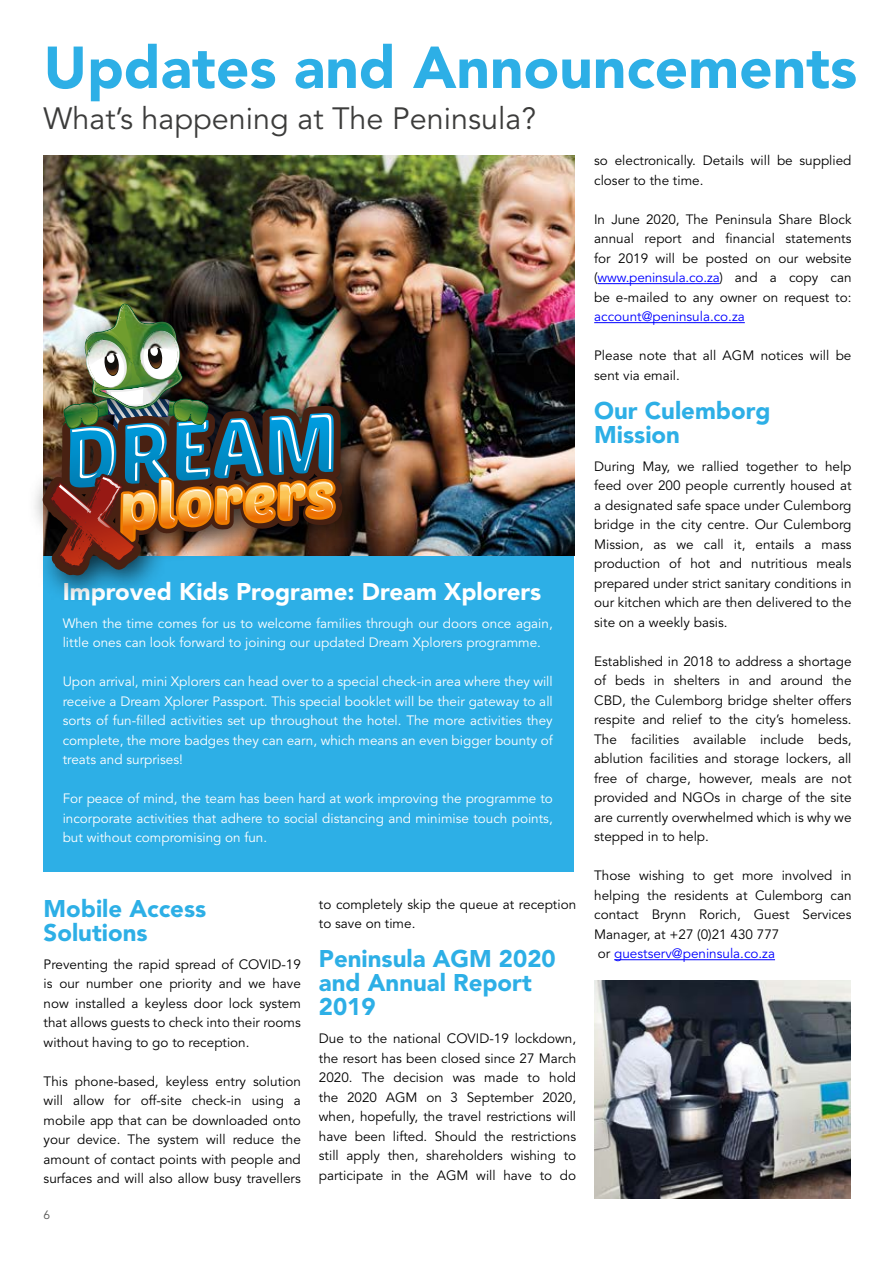
<style>
.page{position:relative;width:893px;height:1263px;background:#fff}
.page>*{position:absolute;margin:0;border:0;box-sizing:border-box;transform-origin:0 0}
.t1{font:900 58.5px "Avenir LT Std";color:#2dafe6}
.t2{font:30.6px "Avenir LT Std";color:#3c3c3b}
.t3{font:900 24px/24px "Avenir LT Std";color:#2dafe6}
.t4{font:900 24px "Avenir LT Std";color:#fff}
.t5{font:13.5px/19.5px "Avenir LT Std";color:#000;text-align:justify}
.t6{font:13.5px/19.5px "Avenir LT Std";color:#fff;text-align:justify}
.t7{font:13.5px "Avenir LT Std";color:#00f}
.t8{font:12px "Avenir LT Std";color:#575756}
.s1{color:#00f}
</style>
<div class="page">
<div style="left:43px;top:522px;width:530px;height:350px;background:#2dafe6"></div>
<hr style="left:598px;top:283px;width:122px;height:1px;background:#00f">
<hr style="left:594px;top:322px;width:151px;height:1px;background:#00f">
<hr style="left:614px;top:959px;width:161px;height:1px;background:#00f">
<img style="left:44px;top:155px;width:530px;height:400px">
<div style="left:26px;top:288px;width:345px;height:316px;background:#000;opacity:.75"></div>
<svg style="left:334px;top:338px;width:6px;height:237px"></svg>
<img style="left:26px;top:302px;width:308px;height:273px">
<img style="left:175px;top:403px;width:28px;height:20px">
<img style="left:595px;top:980px;width:255px;height:218px">
<h1 class="t1" style="left:44px;top:32px;width:815px">Updates and Announcements</h1>
<h2 class="t2" style="left:44px;top:101px;width:494px">What’s happening at The Peninsula?</h2>
<h3 class="t4" style="left:63px;top:577px;width:480px">Improved Kids Programe: Dream Xplorers</h3>
<p class="t6" style="left:63px;top:614px;width:492px">When the time comes for us to welcome families through our doors once again, little ones can look forward to joining our updated Dream Xplorers programme.</p>
<p class="t6" style="left:63px;top:672px;width:492px">Upon arrival, mini Xplorers can head over to a special check-in area where they will receive a Dream Xplorer Passport. This special booklet will be their gateway to all sorts of fun-filled activities set up throughout the hotel. The more activities they complete, the more badges they can earn, which means an even bigger bounty of treats and surprises!</p>
<p class="t6" style="left:63px;top:789px;width:492px">For peace of mind, the team has been hard at work improving the programme to incorporate activities that adhere to social distancing and minimise touch points, but without compromising on fun.</p>
<h3 class="t3" style="left:44px;top:896px;width:164px">Mobile Access<br>Solutions</h3>
<p class="t5" style="left:44px;top:954px;width:259px">Preventing the rapid spread of COVID-19 is our number one priority and we have now installed a keyless door lock system that allows guests to check into their rooms without having to go to reception.</p>
<p class="t5" style="left:44px;top:1071px;width:259px">This phone-based, keyless entry solution will allow for off-site check-in using a mobile app that can be downloaded onto your device. The system will reduce the amount of contact points with people and surfaces and will also allow busy travellers</p>
<p class="t8" style="left:44px;top:1208px;width:8px">6</p>
<p class="t5" style="left:319px;top:895px;width:259px">to completely skip the queue at reception to save on time.</p>
<h3 class="t3" style="left:319px;top:947px;width:238px">Peninsula AGM 2020 and Annual Report<br>2019</h3>
<p class="t5" style="left:319px;top:1029px;width:259px">Due to the national COVID-19 lockdown, the resort has been closed since 27 March 2020. The decision was made to hold the 2020 AGM on 3 September 2020, when, hopefully, the travel restrictions will have been lifted. Should the restrictions still apply then, shareholders wishing to participate in the AGM will have to do</p>
<p class="t5" style="left:594px;top:151px;width:259px">so electronically. Details will be supplied closer to the time.</p>
<p class="t5" style="left:594px;top:210px;width:259px">In June 2020, The Peninsula Share Block annual report and financial statements for 2019 will be posted on our website (<span class="s1">www.peninsula.co.za</span>) and a copy can be e-mailed to any owner on request to:</p>
<p class="t7" style="left:594px;top:309px;width:152px">account@peninsula.co.za</p>
<p class="t5" style="left:594px;top:346px;width:259px">Please note that all AGM notices will be sent via email.</p>
<h3 class="t3" style="left:594px;top:398px;width:178px">Our Culemborg<br>Mission</h3>
<p class="t5" style="left:594px;top:457px;width:259px">During May, we rallied together to help feed over 200 people currently housed at a designated safe space under Culemborg bridge in the city centre. Our Culemborg Mission, as we call it, entails a mass production of hot and nutritious meals prepared under strict sanitary conditions in our kitchen which are then delivered to the site on a weekly basis.</p>
<p class="t5" style="left:594px;top:652px;width:259px">Established in 2018 to address a shortage of beds in shelters in and around the CBD, the Culemborg bridge shelter offers respite and relief to the city’s homeless.<br>The facilities available include beds, ablution facilities and storage lockers, all free of charge, however, meals are not provided and NGOs in charge of the site are currently overwhelmed which is why we stepped in to help.</p>
<p class="t5" style="left:594px;top:866px;width:259px;text-align:left">Those wishing to get more involved in helping the residents at Culemborg can contact Brynn Rorich, Guest Services Manager, at +27 (0)21 430 777<br>or <span class="s1">guestserv@peninsula.co.za</span></p>
</div>
